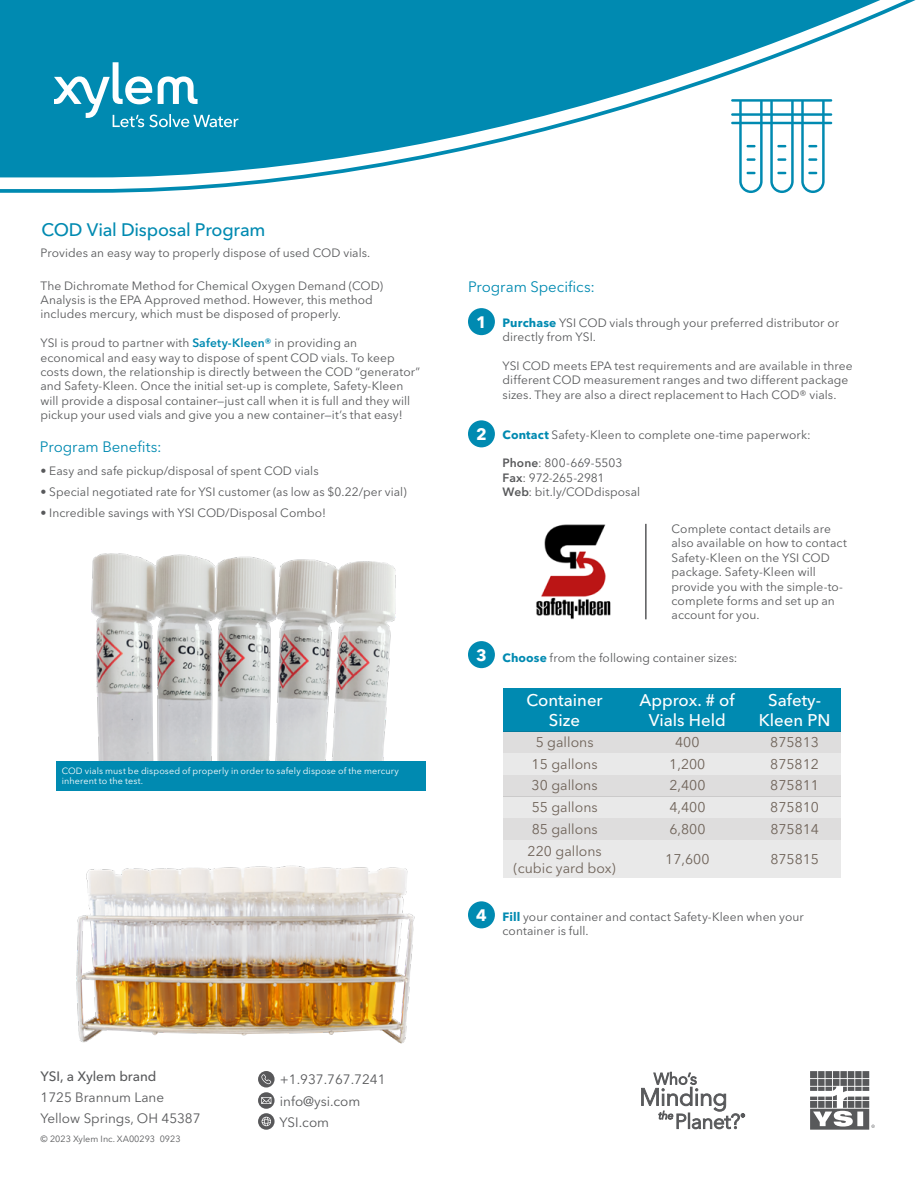
<style>
.page{position:relative;width:918px;height:1188px;background:#fff}
.page>*{position:absolute;margin:0;border:0;box-sizing:border-box;transform-origin:0 0}
.t1{font:500 18px "Avenir Next LT Pro";letter-spacing:-.01em;color:#008ab1}
.t2{font:500 16.8px/20.1px "Avenir Next LT Pro";color:#fff;text-align:center}
.t3{font:700 16.5px "Avenir Next LT Pro";color:#fff}
.t4{font:15px "Avenir Next LT Pro";letter-spacing:-.005em;color:#008ab1}
.t5{font:13.95px/16.8px "Avenir Next LT Pro";color:#6f6359;text-align:center}
.t6{font:13.5px/21.1px "Avenir Next LT Pro";color:#58595b}
.t7{font:500 13.5px "Avenir Next LT Pro";color:#58595b}
.t8{font:12px/14.4px "Avenir Next LT Pro";letter-spacing:.005em;color:#58595b}
.t9{font:9px/10.8px "Avenir Next LT Pro";letter-spacing:.015em;color:#fff}
.t10{font:9px "Avenir Next LT Pro";color:#58595b}
.s1{font-weight:600;color:#008ab1}
.s2{font-weight:700;color:#008ab1}
.s3{font-weight:600}
</style>
<div class="page">
<svg style="left:0;top:0;width:916px;height:193px"></svg>
<svg style="left:54px;top:62px;width:184px;height:65px"></svg>
<hr style="left:731px;top:113px;width:101px;height:3px;background:#008ab1">
<hr style="left:731px;top:99px;width:101px;height:3px;background:#008ab1">
<hr style="left:731px;top:122px;width:101px;height:2px;background:#008ab1">
<svg style="left:770px;top:101px;width:24px;height:92px"></svg>
<svg style="left:801px;top:101px;width:24px;height:92px"></svg>
<svg style="left:739px;top:101px;width:24px;height:92px"></svg>
<div style="left:503px;top:688px;width:338px;height:43px;background:#008ab1"></div>
<div style="left:503px;top:731px;width:338px;height:22px;background:#dedddd"></div>
<div style="left:503px;top:753px;width:338px;height:22px;background:#e9e9e9"></div>
<div style="left:503px;top:775px;width:338px;height:22px;background:#dedddd"></div>
<div style="left:503px;top:797px;width:338px;height:21px;background:#e9e9e9"></div>
<div style="left:503px;top:818px;width:338px;height:22px;background:#dedddd"></div>
<div style="left:503px;top:840px;width:338px;height:38px;background:#e9e9e9"></div>
<svg style="left:258px;top:1092px;width:17px;height:17px"></svg>
<svg style="left:261px;top:1097px;width:10px;height:7px"></svg>
<svg style="left:258px;top:1113px;width:17px;height:17px"></svg>
<svg style="left:262px;top:1117px;width:9px;height:9px"></svg>
<svg style="left:258px;top:1071px;width:17px;height:17px"></svg>
<svg style="left:261px;top:1074px;width:10px;height:10px"></svg>
<div style="left:468px;top:308px;width:27px;height:27px;background:#008ab1;border-radius:50%"></div>
<div style="left:468px;top:641px;width:27px;height:27px;background:#008ab1;border-radius:50%"></div>
<div style="left:468px;top:901px;width:27px;height:27px;background:#008ab1;border-radius:50%"></div>
<div style="left:468px;top:420px;width:27px;height:27px;background:#008ab1;border-radius:50%"></div>
<img style="left:536px;top:524px;width:75px;height:95px">
<hr style="left:645px;top:524px;width:2px;height:95px;background:#58595b">
<img style="left:76px;top:865px;width:339px;height:179px">
<div style="left:56px;top:761px;width:370px;height:30px;background:#008ab1"></div>
<img style="left:91px;top:553px;width:305px;height:208px">
<svg style="left:810px;top:1071px;width:65px;height:59px"></svg>
<svg style="left:641px;top:1071px;width:104px;height:58px"></svg>
<h1 class="t1" style="left:42px;top:218px;width:225px">COD Vial Disposal Program</h1>
<p class="t8" style="left:40px;top:245px;width:331px">Provides an easy way to properly dispose of used COD vials.</p>
<p class="t8" style="left:40px;top:278px;width:344px">The Dichromate Method for Chemical Oxygen Demand (COD)<br>Analysis is the EPA Approved method. However, this method includes mercury, which must be disposed of properly.</p>
<p class="t8" style="left:40px;top:336px;width:381px">YSI is proud to partner with <span class="s1">Safety-Kleen®</span> in providing an economical and easy way to dispose of spent COD vials. To keep costs down, the relationship is directly between the COD “generator” and Safety-Kleen. Once the initial set-up is complete, Safety-Kleen will provide a disposal container—just call when it is full and they will pickup your used vials and give you a new container—it’s that easy!</p>
<p class="t4" style="left:40px;top:438px;width:123px">Program Benefits:</p>
<p class="t8" style="left:40px;top:464px;width:280px">• Easy and safe pickup/disposal of spent COD vials</p>
<p class="t8" style="left:40px;top:485px;width:368px">• Special negotiated rate for YSI customer (as low as $0.22/per vial)</p>
<p class="t8" style="left:40px;top:506px;width:287px">• Incredible savings with YSI COD/Disposal Combo!</p>
<p class="t9" style="left:62px;top:765px;width:339px">COD vials must be disposed of properly in order to safely dispose of the mercury inherent to the test.</p>
<p class="t4" style="left:468px;top:278px;width:129px">Program Specifics:</p>
<h3 class="t3" style="left:476px;top:312px;width:12px">1</h3>
<p class="t8" style="left:503px;top:315px;width:338px"><span class="s2">Purchase</span> YSI COD vials through your preferred distributor or directly from YSI.</p>
<p class="t8" style="left:503px;top:358px;width:352px">YSI COD meets EPA test requirements and are available in three different COD measurement ranges and two different package sizes. They are also a direct replacement to Hach COD® vials.</p>
<h3 class="t3" style="left:476px;top:424px;width:12px">2</h3>
<p class="t8" style="left:503px;top:427px;width:310px"><span class="s2">Contact</span> Safety-Kleen to complete one-time paperwork:</p>
<p class="t8" style="left:503px;top:456px;width:139px"><span class="s3">Phone</span>: 800-669-5503<br><span class="s3">Fax</span>: 972-265-2981<br><span class="s3">Web</span>: bit.ly/CODdisposal</p>
<p class="t8" style="left:672px;top:522px;width:177px">Complete contact details are also available on how to contact<br>Safety-Kleen on the YSI COD package. Safety-Kleen will provide you with the simple-to&shy;complete forms and set up an account for you.</p>
<h3 class="t3" style="left:476px;top:645px;width:12px">3</h3>
<p class="t8" style="left:503px;top:650px;width:236px"><span class="s2">Choose</span> from the following container sizes:</p>
<h2 class="t2" style="left:527px;top:690px;width:78px">Container<br>Size</h2>
<h2 class="t2" style="left:640px;top:690px;width:97px">Approx. # of<br>Vials Held</h2>
<h2 class="t2" style="left:759px;top:690px;width:73px">Safety-<br>Kleen PN</h2>
<p class="t5" style="left:536px;top:734px;width:59px">5 gallons</p>
<p class="t5" style="left:675px;top:734px;width:26px">400</p>
<p class="t5" style="left:770px;top:734px;width:50px">875813</p>
<p class="t5" style="left:532px;top:755px;width:68px">15 gallons</p>
<p class="t5" style="left:669px;top:755px;width:38px">1,200</p>
<p class="t5" style="left:770px;top:755px;width:50px">875812</p>
<p class="t5" style="left:532px;top:777px;width:68px">30 gallons</p>
<p class="t5" style="left:669px;top:777px;width:38px">2,400</p>
<p class="t5" style="left:770px;top:777px;width:50px">875811</p>
<p class="t5" style="left:532px;top:799px;width:68px">55 gallons</p>
<p class="t5" style="left:669px;top:799px;width:38px">4,400</p>
<p class="t5" style="left:770px;top:799px;width:50px">875810</p>
<p class="t5" style="left:532px;top:821px;width:68px">85 gallons</p>
<p class="t5" style="left:669px;top:821px;width:38px">6,800</p>
<p class="t5" style="left:770px;top:821px;width:50px">875814</p>
<p class="t5" style="left:514px;top:843px;width:104px">220 gallons (cubic yard box)</p>
<p class="t5" style="left:665px;top:851px;width:46px">17,600</p>
<p class="t5" style="left:770px;top:851px;width:50px">875815</p>
<h3 class="t3" style="left:476px;top:905px;width:12px">4</h3>
<p class="t8" style="left:503px;top:910px;width:303px"><span class="s2">Fill</span> your container and contact Safety-Kleen when your container is full.</p>
<p class="t7" style="left:41px;top:1069px;width:117px">YSI, a Xylem brand</p>
<p class="t6" style="left:41px;top:1087px;width:162px">1725 Brannum Lane<br>Yellow Springs, OH 45387</p>
<p class="t10" style="left:41px;top:1134px;width:142px">© 2023 Xylem Inc. XA00293 0923</p>
<p class="t6" style="left:280px;top:1069px;width:107px">+1.937.767.7241 info@ysi.com<br>YSI.com</p>
</div>
